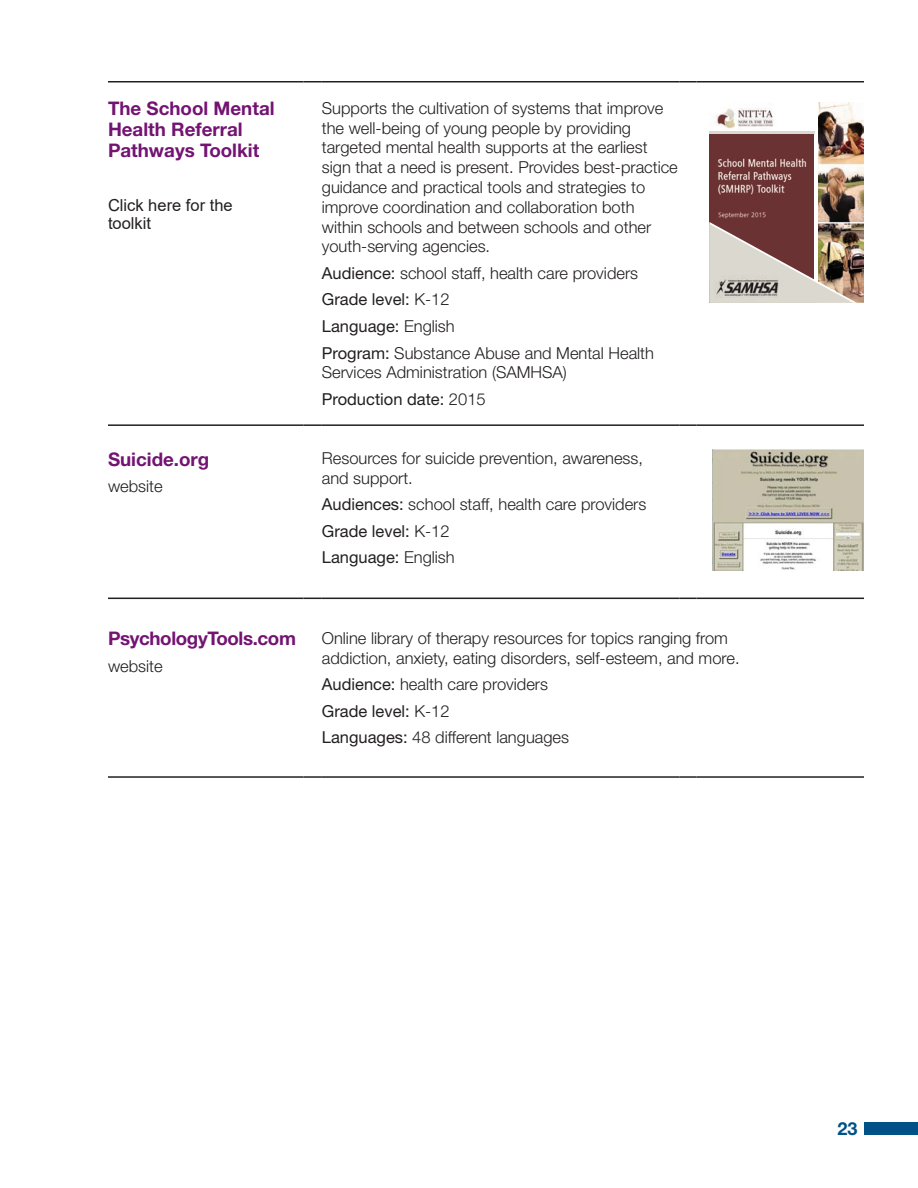
<style>
.page{position:relative;width:918px;height:1188px;background:#fff}
.page>*{position:absolute;margin:0;border:0;box-sizing:border-box;transform-origin:0 0}
.t1{font:700 18.75px/21px "Helvetica Neue LT Std";color:#731372}
.t2{font:700 18.75px "Helvetica Neue LT Std";letter-spacing:-.02em;color:#731372}
.t3{font:700 18px "Helvetica Neue LT Std";color:#005187}
.t4{font:300 16.5px/19.8px "Helvetica Neue LT Std";color:#231f20}
.t5{font:16.5px "Helvetica Neue LT Std";color:#231f20}
.t6{font:16.5px/18.5px "Arial";color:#231f20}
.s1{font-weight:400}
.s2{font-weight:300}
</style>
<div class="page">
<div style="left:864px;top:1122px;width:54px;height:13px;background:#005187"></div>
<hr style="left:108px;top:776px;width:195px;height:2px;background:#231f20">
<svg style="left:303px;top:776px;width:19px;height:2px"></svg>
<hr style="left:322px;top:776px;width:357px;height:2px;background:#231f20">
<svg style="left:679px;top:776px;width:18px;height:2px"></svg>
<hr style="left:697px;top:776px;width:167px;height:2px;background:#231f20">
<hr style="left:108px;top:598px;width:195px;height:1px;background:#231f20">
<svg style="left:303px;top:598px;width:19px;height:1px"></svg>
<hr style="left:322px;top:598px;width:357px;height:1px;background:#231f20">
<svg style="left:679px;top:598px;width:18px;height:1px"></svg>
<hr style="left:697px;top:598px;width:167px;height:1px;background:#231f20">
<hr style="left:108px;top:424px;width:195px;height:2px;background:#231f20">
<svg style="left:303px;top:424px;width:19px;height:2px"></svg>
<hr style="left:322px;top:424px;width:357px;height:2px;background:#231f20">
<svg style="left:679px;top:424px;width:18px;height:2px"></svg>
<hr style="left:697px;top:424px;width:167px;height:2px;background:#231f20">
<hr style="left:108px;top:81px;width:195px;height:1px;background:#231f20">
<svg style="left:303px;top:81px;width:19px;height:1px"></svg>
<hr style="left:322px;top:81px;width:357px;height:1px;background:#231f20">
<svg style="left:679px;top:81px;width:18px;height:1px"></svg>
<hr style="left:697px;top:81px;width:167px;height:1px;background:#231f20">
<img style="left:818px;top:103px;width:46px;height:200px">
<img style="left:709px;top:108px;width:106px;height:114px">
<img style="left:709px;top:222px;width:148px;height:81px">
<img style="left:709px;top:224px;width:144px;height:79px">
<img style="left:709px;top:131px;width:106px;height:2px">
<img style="left:712px;top:449px;width:152px;height:122px">
<p class="t1" style="left:108px;top:98px;width:168px">The School Mental<br>Health Referral<br>Pathways Toolkit</p>
<p class="t6" style="left:108px;top:195px;width:126px">Click here for the toolkit</p>
<p class="t4" style="left:322px;top:98px;width:358px">Supports the cultivation of systems that improve the well-being of young people by providing targeted mental health supports at the earliest sign that a need is present. Provides best-practice guidance and practical tools and strategies to improve coordination and collaboration both within schools and between schools and other youth-serving agencies.</p>
<p class="t4" style="left:322px;top:263px;width:318px"><span class="s1">Audience:</span> school staff, health care providers</p>
<p class="t5" style="left:322px;top:290px;width:129px">Grade level: <span class="s2">K-12</span></p>
<p class="t5" style="left:322px;top:316px;width:134px">Language: <span class="s2">English</span></p>
<p class="t4" style="left:322px;top:342px;width:334px"><span class="s1">Program:</span> Substance Abuse and Mental Health<br>Services Administration (SAMHSA)</p>
<p class="t5" style="left:322px;top:389px;width:165px">Production date: <span class="s2">2015</span></p>
<p class="t1" style="left:108px;top:448px;width:103px">Suicide.org</p>
<p class="t4" style="left:322px;top:448px;width:323px">Resources for suicide prevention, awareness, and support.</p>
<p class="t4" style="left:108px;top:476px;width:56px">website</p>
<p class="t4" style="left:322px;top:491px;width:326px;line-height:26.5px"><span class="s1">Audiences:</span> school staff, health care providers<br><span class="s1">Grade level:</span> K-12<br><span class="s1">Language:</span> English</p>
<p class="t2" style="left:108px;top:627px;width:189px">PsychologyTools.com</p>
<p class="t4" style="left:322px;top:628px;width:419px">Online library of therapy resources for topics ranging from addiction, anxiety, eating disorders, self-esteem, and more.</p>
<p class="t4" style="left:108px;top:656px;width:56px">website</p>
<p class="t4" style="left:322px;top:671px;width:249px;line-height:26.5px"><span class="s1">Audience:</span> health care providers<br><span class="s1">Grade level:</span> K-12<br><span class="s1">Languages:</span> 48 different languages</p>
<p class="t3" style="left:838px;top:1117px;width:22px">23</p>
</div>
